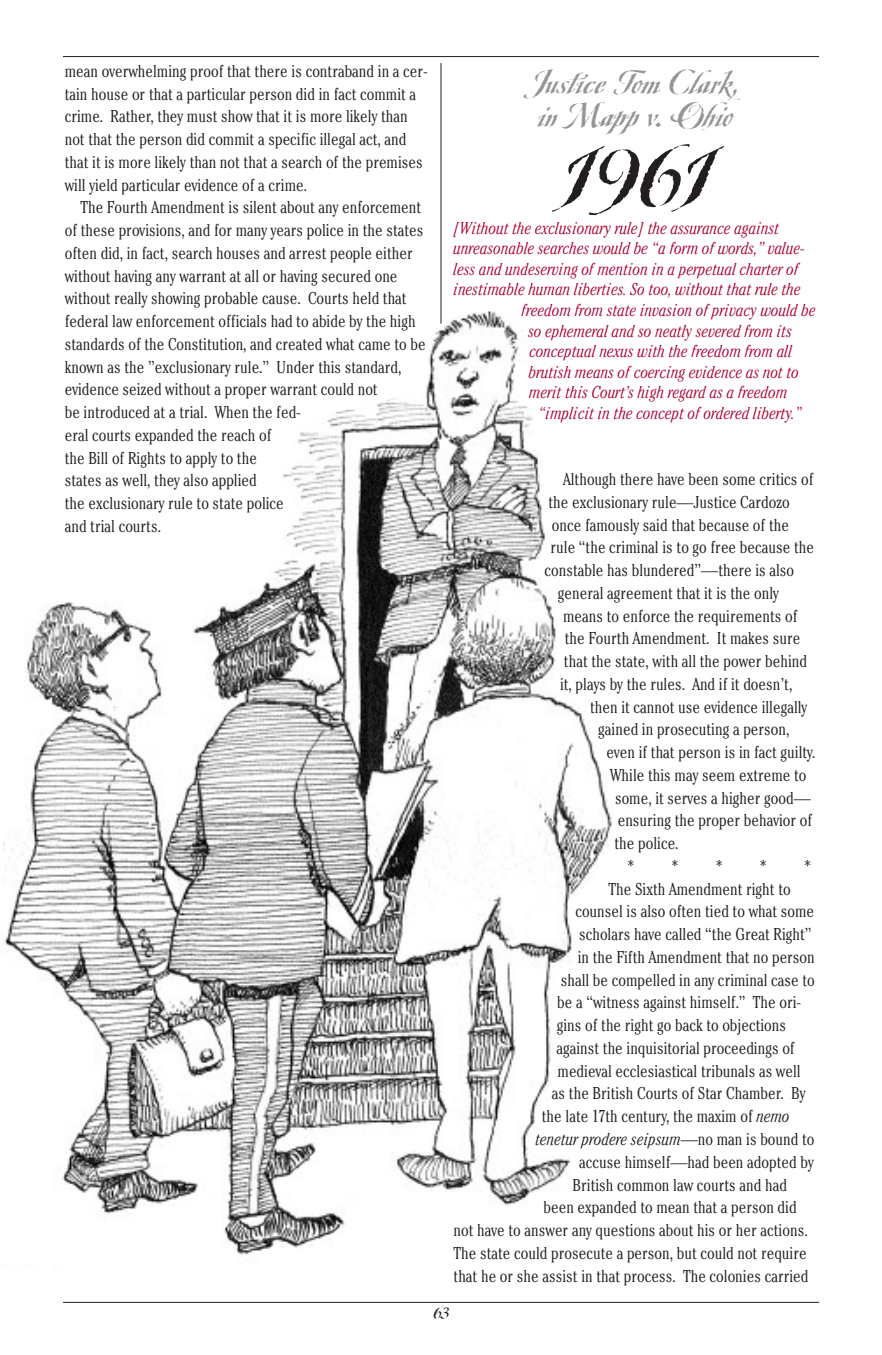
<style>
.page{position:relative;width:882px;height:1355px;background:#fff}
.page>*{position:absolute;margin:0;border:0;box-sizing:border-box;transform-origin:0 0}
.t1{font:600 84px "Ovidius";color:#231f20}
.t2{font:600 35px/33.2px "Ovidius";color:#939598}
.t3{font:300 condensed 17.15px/22.8px "Cheltenham";color:#231f20}
.t4{font:italic 300 condensed 17.15px "Cheltenham";color:#ab0333}
.t5{font:italic 300 condensed 17.15px "Cheltenham";color:#231f20}
.t6{font:600 15.75px "Ovidius";color:#231f20}
.s1{font-style:italic}
.s2{font-style:normal}
</style>
<div class="page">
<hr style="left:441px;top:63px;width:1px;height:260px;background:#231f20">
<hr style="left:63px;top:1302px;width:756px;height:1px;background:#231f20">
<hr style="left:63px;top:56px;width:756px;height:1px;background:#231f20">
<img style="left:3px;top:311px;width:609px;height:944px">
<p class="t3" style="left:65px;top:61px;width:365px">mean overwhelming proof that there is contraband in a cer&shy;tain house or that a particular person did in fact commit a crime. Rather, they must show that it is more likely than not that the person did commit a specific illegal act, and that it is more likely than not that a search of the premises will yield particular evidence of a crime.</p>
<p class="t3" style="left:65px;top:198px;width:362px;text-indent:16px">The Fourth Amendment is silent about any enforcement of these provisions, and for many years police in the states often did, in fact, search houses and arrest people either without having any warrant at all or having secured one without really showing probable cause. Courts held that federal law enforcement officials had to abide by the high standards of the Constitution, and created what came to be known as the ”exclusionary rule.” Under this standard, evidence seized without a proper warrant could not<br>be introduced at a trial. When the fed-<br>eral courts expanded the reach of<br>the Bill of Rights to apply to the<br>states as well, they also applied<br>the exclusionary rule to state police<br>and trial courts.</p>
<h2 class="t2" style="left:532px;top:68px;width:209px">Justice Tom Clark, in Mapp v. Ohio</h2>
<h1 class="t1" style="left:560px;top:144px;width:152px">1961</h1>
<p class="t4" style="left:454px;top:222px;width:327px">[Without the exclusionary rule] the assurance against</p>
<p class="t4" style="left:454px;top:242px;width:352px">unreasonable searches would be “a form of words,” value-</p>
<p class="t4" style="left:454px;top:263px;width:347px">less and undeserving of mention in a perpetual charter of</p>
<p class="t4" style="left:454px;top:283px;width:349px">inestimable human liberties. So too, without that rule the</p>
<p class="t4" style="left:522px;top:304px;width:296px">freedom from state invasion of privacy would be</p>
<p class="t4" style="left:528px;top:324px;width:265px">so ephemeral and so neatly severed from its</p>
<p class="t4" style="left:529px;top:345px;width:264px">conceptual nexus with the freedom from all</p>
<p class="t4" style="left:529px;top:366px;width:272px">brutish means of coercing evidence as not to</p>
<p class="t4" style="left:529px;top:386px;width:260px">merit this Court’s high regard as a freedom</p>
<p class="t4" style="left:539px;top:407px;width:264px">“implicit in the concept of ordered liberty.”</p>
<p class="t3" style="left:563px;top:469px;width:252px">Although there have been some critics of</p>
<p class="t3" style="left:548px;top:492px;width:243px">the exclusionary rule—Justice Cardozo</p>
<p class="t3" style="left:552px;top:515px;width:239px">once famously said that because of the</p>
<p class="t3" style="left:551px;top:537px;width:265px">rule “the criminal is to go free because the</p>
<p class="t3" style="left:544px;top:560px;width:251px">constable has blundered”—there is also</p>
<p class="t3" style="left:558px;top:583px;width:222px">general agreement that it is the only</p>
<p class="t3" style="left:563px;top:606px;width:236px">means to enforce the requirements of</p>
<p class="t3" style="left:565px;top:628px;width:237px">the Fourth Amendment. It makes sure</p>
<p class="t3" style="left:564px;top:651px;width:245px">that the state, with all the power behind</p>
<p class="t3" style="left:560px;top:674px;width:234px">it, plays by the rules. And if it doesn’t,</p>
<p class="t3" style="left:590px;top:697px;width:219px">then it cannot use evidence illegally</p>
<p class="t3" style="left:598px;top:719px;width:193px">gained in prosecuting a person,</p>
<p class="t3" style="left:606px;top:742px;width:210px">even if that person is in fact guilty.</p>
<p class="t3" style="left:610px;top:765px;width:198px">While this may seem extreme to</p>
<p class="t3" style="left:615px;top:788px;width:197px">some, it serves a higher good—</p>
<p class="t3" style="left:618px;top:810px;width:196px">ensuring the proper behavior of</p>
<p class="t3" style="left:615px;top:833px;width:66px">the police.</p>
<p class="t3" style="left:627px;top:856px;width:53px">* *</p>
<p class="t3" style="left:715px;top:856px;width:53px">* *</p>
<p class="t3" style="left:804px;top:856px;width:9px">*</p>
<p class="t3" style="left:609px;top:879px;width:184px">The Sixth Amendment right to</p>
<p class="t3" style="left:575px;top:901px;width:240px">counsel is also often tied to what some</p>
<p class="t3" style="left:579px;top:924px;width:234px">scholars have called “the Great Right”</p>
<p class="t3" style="left:578px;top:947px;width:239px">in the Fifth Amendment that no person</p>
<p class="t3" style="left:561px;top:970px;width:256px">shall be compelled in any criminal case to</p>
<p class="t3" style="left:557px;top:992px;width:246px">be a “witness against himself.” The ori-</p>
<p class="t3" style="left:557px;top:1015px;width:231px">gins of the right go back to objections</p>
<p class="t3" style="left:556px;top:1038px;width:240px">against the inquisitorial proceedings of</p>
<p class="t3" style="left:558px;top:1061px;width:245px">medieval ecclesiastical tribunals as well</p>
<p class="t3" style="left:552px;top:1083px;width:255px">as the British Courts of Star Chamber. By</p>
<p class="t3" style="left:542px;top:1106px;width:249px">the late 17th century, the maxim of <span class="s1">nemo</span></p>
<p class="t5" style="left:535px;top:1133px;width:281px">tenetur prodere seipsum<span class="s2">—no man is bound to</span></p>
<p class="t3" style="left:579px;top:1152px;width:236px">accuse himself—had been adopted by</p>
<p class="t3" style="left:573px;top:1174px;width:216px">British common law courts and had</p>
<p class="t3" style="left:544px;top:1197px;width:255px">been expanded to mean that a person did</p>
<p class="t3" style="left:454px;top:1220px;width:356px">not have to answer any questions about his or her actions.</p>
<p class="t3" style="left:454px;top:1243px;width:355px">The state could prosecute a person, but could not require</p>
<p class="t3" style="left:454px;top:1265px;width:356px">that he or she assist in that process. The colonies carried</p>
<p class="t6" style="left:433px;top:1307px;width:18px">63</p>
</div>
